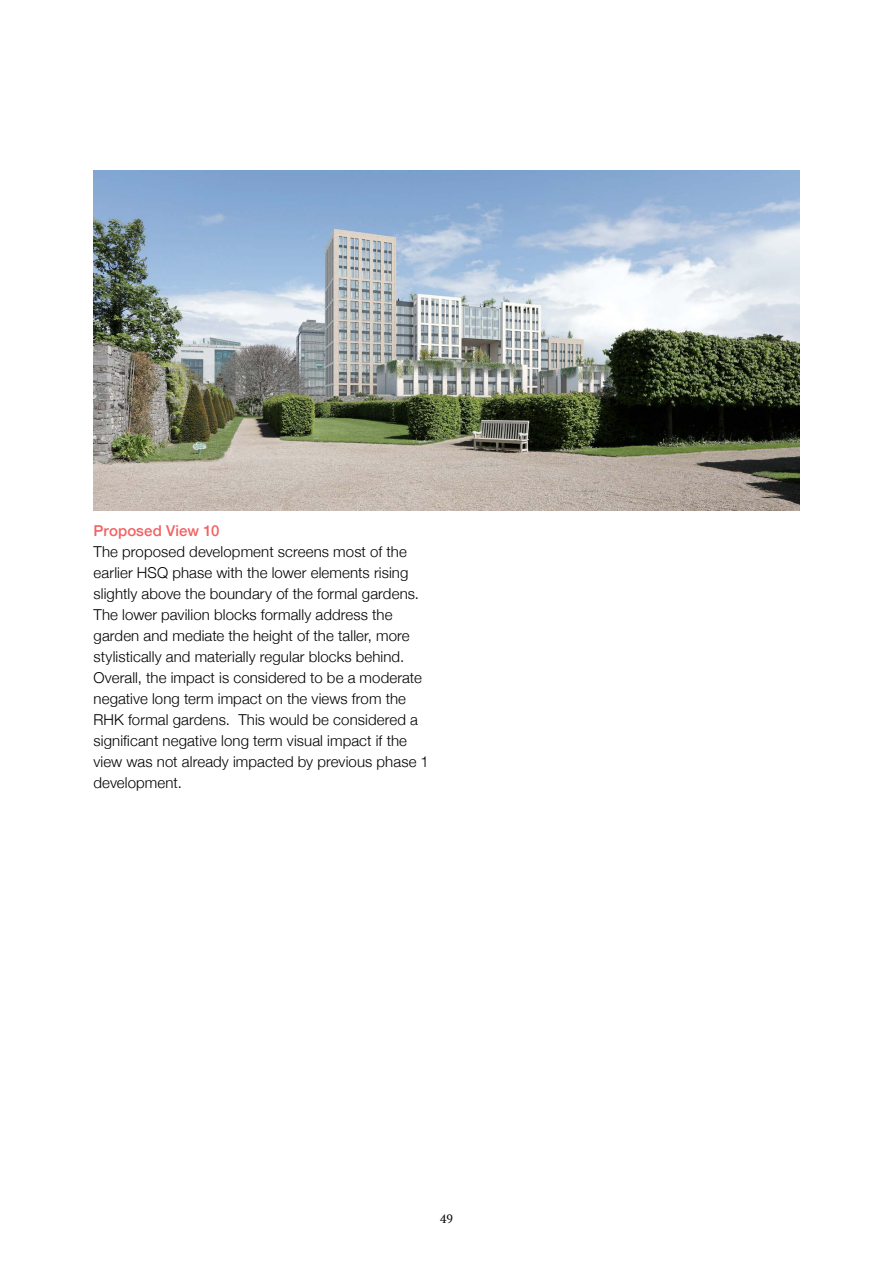
<style>
.page{position:relative;width:893px;height:1263px;background:#fff}
.page>*{position:absolute;margin:0;border:0;box-sizing:border-box;transform-origin:0 0}
.t1{font:300 15px/21px "Helvetica Neue";letter-spacing:.005em;color:#000}
.t2{font:500 15px "Helvetica Neue";letter-spacing:.01em;color:#f16263}
.t3{font:12px "PT Serif";color:#000}
</style>
<div class="page">
<img style="left:94px;top:170px;width:705px;height:340px">
<p class="t2" style="left:94px;top:518px;width:127px">Proposed View 10</p>
<p class="t1" style="left:94px;top:540px;width:337px">The proposed development screens most of the earlier HSQ phase with the lower elements rising slightly above the boundary of the formal gardens.<br>The lower pavilion blocks formally address the garden and mediate the height of the taller, more stylistically and materially regular blocks behind.<br>Overall, the impact is considered to be a moderate negative long term impact on the views from the RHK formal gardens. This would be considered a significant negative long term visual impact if the view was not already impacted by previous phase 1 development.</p>
<p class="t3" style="left:440px;top:1211px;width:14px">49</p>
</div>
